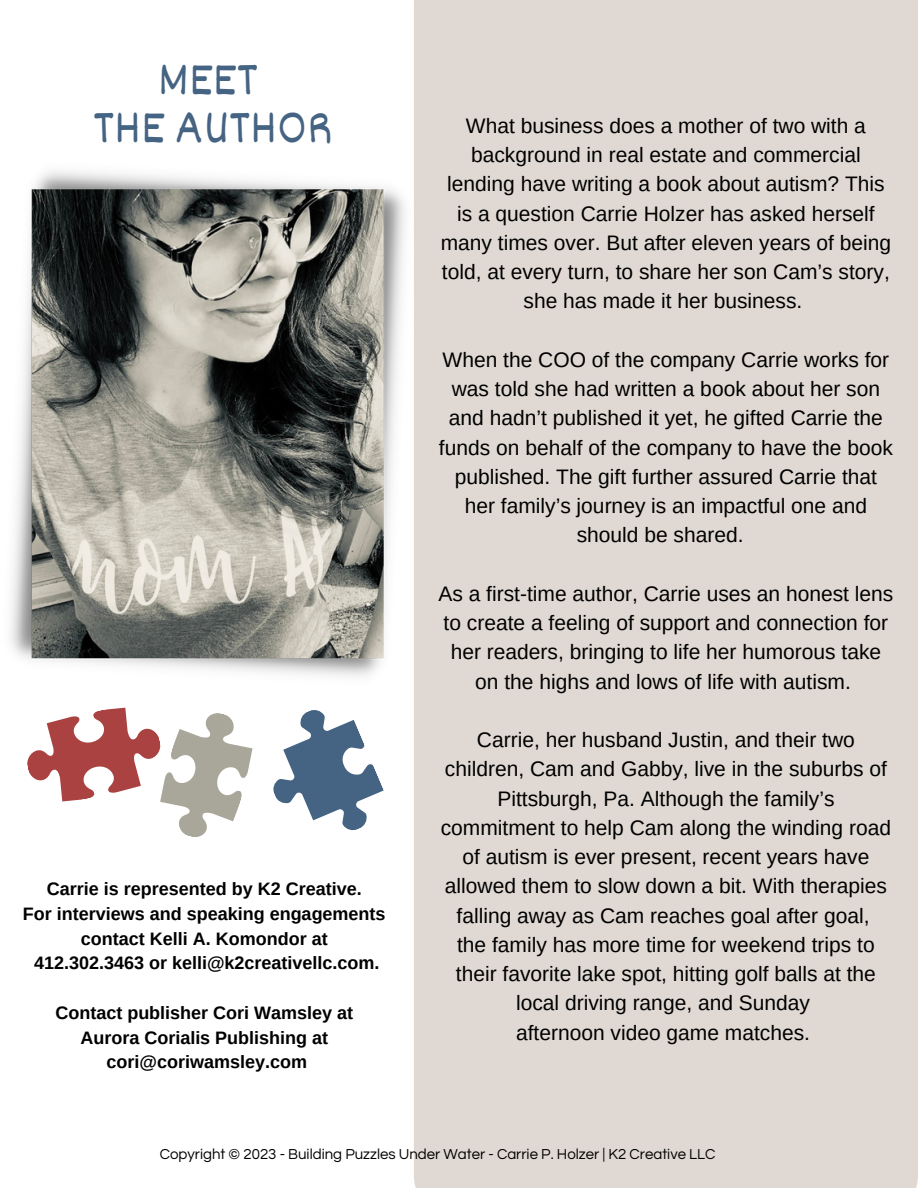
<style>
.page{position:relative;width:918px;height:1188px;background:#fff}
.page>*{position:absolute;margin:0;border:0;box-sizing:border-box;transform-origin:0 0}
.t1{font:49.5px/48.3px "Dekko";color:#456382;text-align:center}
.t2{font:21px/29.2px "Arimo";color:#000;text-align:center}
.t3{font:700 18px/24.8px "Arimo";color:#000;text-align:center}
.t4{font:15px "Questrial";color:#000}
</style>
<div class="page">
<div style="left:414px;top:0;width:504px;height:1188px;background:#e0d9d3"></div>
<img style="left:10px;top:171px;width:395px;height:506px">
<svg style="left:27px;top:707px;width:357px;height:130px"></svg>
<h1 class="t1" style="left:93px;top:53px;width:241px">MEET<br>THE AUTHOR</h1>
<p class="t3" style="left:23px;top:877px;width:364px">Carrie is represented by K2 Creative.<br>For interviews and speaking engagements contact Kelli A. Komondor at<br>412.302.3463 or kelli@k2creativellc.com.</p>
<p class="t3" style="left:55px;top:1000px;width:299px">Contact publisher Cori Wamsley at<br>Aurora Corialis Publishing at cori@coriwamsley.com</p>
<p class="t2" style="left:441px;top:111px;width:452px">What business does a mother of two with a background in real estate and commercial lending have writing a book about autism? This is a question Carrie Holzer has asked herself many times over. But after eleven years of being told, at every turn, to share her son Cam’s story, she has made it her business.</p>
<p class="t2" style="left:439px;top:345px;width:455px">When the COO of the company Carrie works for was told she had written a book about her son and hadn’t published it yet, he gifted Carrie the funds on behalf of the company to have the book published. The gift further assured Carrie that her family’s journey is an impactful one and should be shared.</p>
<p class="t2" style="left:438px;top:579px;width:456px">As a first-time author, Carrie uses an honest lens to create a feeling of support and connection for her readers, bringing to life her humorous take on the highs and lows of life with autism.</p>
<p class="t2" style="left:441px;top:725px;width:452px">Carrie, her husband Justin, and their two children, Cam and Gabby, live in the suburbs of Pittsburgh, Pa. Although the family’s commitment to help Cam along the winding road of autism is ever present, recent years have allowed them to slow down a bit. With therapies falling away as Cam reaches goal after goal,<br>the family has more time for weekend trips to their favorite lake spot, hitting golf balls at the local driving range, and Sunday<br>afternoon video game matches.</p>
<p class="t4" style="left:160px;top:1146px;width:557px">Copyright ©️ 2023 - Building Puzzles Under Water - Carrie P. Holzer | K2 Creative LLC</p>
</div>
